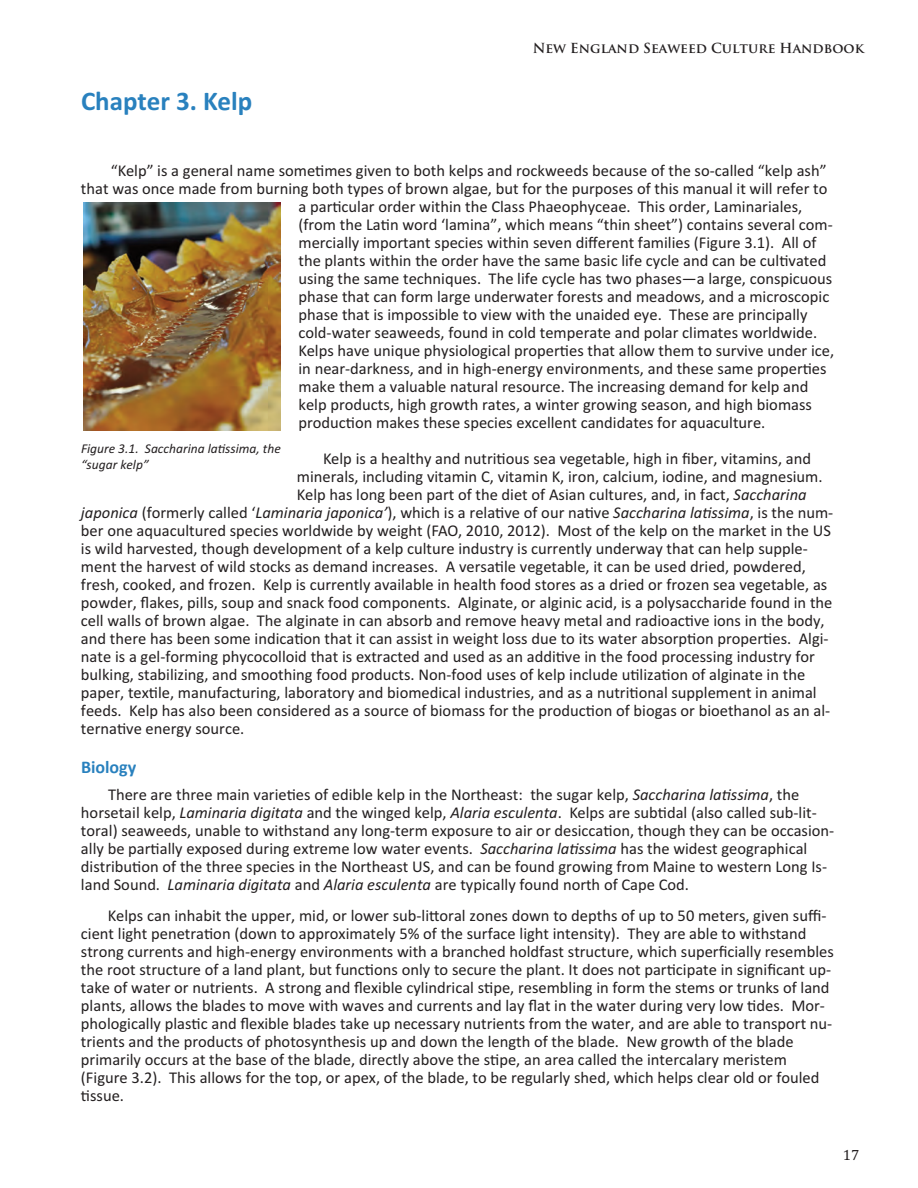
<style>
.page{position:relative;width:918px;height:1188px;background:#fff}
.page>*{position:absolute;margin:0;border:0;box-sizing:border-box;transform-origin:0 0}
.t1{font:700 27px "Calibri";color:#2981be}
.t2{font:700 18px "Calibri";color:#2981be}
.t3{font:16.5px/18px "Calibri";color:#231f20}
.t4{font:15px "Cambria";color:#231f20}
.t5{font:italic 13.5px/16.2px "Calibri";color:#231f20}
.t6{font:700 13.5px "Trajan Pro";color:#231f20}
.s1{font-style:inherit}
.s2{font-style:italic}
</style>
<div class="page">
<svg style="left:83px;top:202px;width:1px;height:228px"></svg>
<img style="left:84px;top:202px;width:197px;height:228px">
<h1 class="t1" style="left:81px;top:91px;width:173px">Chapter 3. K<span class="s1">elp</span></h1>
<p class="t6" style="left:533px;top:41px;width:333px">New England Seaweed Culture Handbook</p>
<p class="t3" style="left:111px;top:162px;width:717px">“Kelp” is a general name sometimes given to both kelps and rockweeds because of the so-called “kelp ash”</p>
<p class="t3" style="left:81px;top:180px;width:748px">that was once made from burning both types of brown algae, but for the purposes of this manual it will refer to</p>
<p class="t3" style="left:298px;top:198px;width:505px">a particular order within the Class Phaeophyceae. This order, Laminariales,</p>
<p class="t3" style="left:298px;top:216px;width:536px">(from the Latin word ‘lamina”, which means “thin sheet”) contains several com-</p>
<p class="t3" style="left:298px;top:234px;width:520px">mercially important species within seven different families (Figure 3.1). All of</p>
<p class="t3" style="left:298px;top:252px;width:529px">the plants within the order have the same basic life cycle and can be cultivated</p>
<p class="t3" style="left:298px;top:270px;width:535px">using the same techniques. The life cycle has two phases—a large, conspicuous</p>
<p class="t3" style="left:298px;top:288px;width:532px">phase that can form large underwater forests and meadows, and a microscopic</p>
<p class="t3" style="left:298px;top:306px;width:511px">phase that is impossible to view with the unaided eye. These are principally</p>
<p class="t3" style="left:298px;top:324px;width:520px">cold-water seaweeds, found in cold temperate and polar climates worldwide.</p>
<p class="t3" style="left:298px;top:342px;width:537px">Kelps have unique physiological properties that allow them to survive under ice,</p>
<p class="t3" style="left:298px;top:360px;width:530px">in near-darkness, and in high-energy environments, and these same properties</p>
<p class="t3" style="left:298px;top:378px;width:511px">make them a valuable natural resource. The increasing demand for kelp and</p>
<p class="t3" style="left:298px;top:396px;width:515px">kelp products, high growth rates, a winter growing season, and high biomass</p>
<p class="t3" style="left:298px;top:414px;width:468px">production makes these species excellent candidates for aquaculture.</p>
<p class="t3" style="left:323px;top:450px;width:490px">Kelp is a healthy and nutritious sea vegetable, high in fiber, vitamins, and</p>
<p class="t3" style="left:297px;top:468px;width:527px">minerals, including vitamin C, vitamin K, iron, calcium, iodine, and magnesium.</p>
<p class="t3" style="left:297px;top:486px;width:511px">Kelp has long been part of the diet of Asian cultures, and, in fact, <span class="s2">Saccharina</span></p>
<p class="t3" style="left:81px;top:504px;width:754px"><span class="s2">japonica</span> (formerly called ‘<span class="s2">Laminaria japonica’</span>), which is a relative of our native <span class="s2">Saccharina latissima</span>, is the num-</p>
<p class="t3" style="left:81px;top:522px;width:751px">ber one aquacultured species worldwide by weight (FAO, 2010, 2012). Most of the kelp on the market in the US</p>
<p class="t3" style="left:81px;top:540px;width:728px">is wild harvested, though development of a kelp culture industry is currently underway that can help supple-</p>
<p class="t3" style="left:81px;top:558px;width:726px">ment the harvest of wild stocks as demand increases. A versatile vegetable, it can be used dried, powdered,</p>
<p class="t3" style="left:81px;top:576px;width:748px">fresh, cooked, and frozen. Kelp is currently available in health food stores as a dried or frozen sea vegetable, as</p>
<p class="t3" style="left:81px;top:594px;width:753px">powder, flakes, pills, soup and snack food components. Alginate, or alginic acid, is a polysaccharide found in the</p>
<p class="t3" style="left:81px;top:612px;width:745px">cell walls of brown algae. The alginate in can absorb and remove heavy metal and radioactive ions in the body,</p>
<p class="t3" style="left:81px;top:630px;width:749px">and there has been some indication that it can assist in weight loss due to its water absorption properties. Algi-</p>
<p class="t3" style="left:81px;top:649px;width:735px">nate is a gel-forming phycocolloid that is extracted and used as an additive in the food processing industry for</p>
<p class="t3" style="left:81px;top:667px;width:726px">bulking, stabilizing, and smoothing food products. Non-food uses of kelp include utilization of alginate in the</p>
<p class="t3" style="left:81px;top:685px;width:737px">paper, textile, manufacturing, laboratory and biomedical industries, and as a nutritional supplement in animal</p>
<p class="t3" style="left:81px;top:703px;width:751px">feeds. Kelp has also been considered as a source of biomass for the production of biogas or bioethanol as an al-</p>
<p class="t3" style="left:81px;top:721px;width:165px">ternative energy source.</p>
<p class="t2" style="left:81px;top:755px;width:57px">Biology</p>
<p class="t3" style="left:81px;top:786px;width:755px;text-indent:27px">There are three main varieties of edible kelp in the Northeast: the sugar kelp, <span class="s2">Saccharina latissima</span>, the horsetail kelp, <span class="s2">Laminaria digitata</span> and the winged kelp, <span class="s2">Alaria esculenta</span>. Kelps are subtidal (also called sub-lit&shy;toral) seaweeds, unable to withstand any long-term exposure to air or desiccation, though they can be occasion&shy;ally be partially exposed during extreme low water events. <span class="s2">Saccharina latissima</span> has the widest geographical distribution of the three species in the Northeast US, and can be found growing from Maine to western Long Is&shy;land Sound. <span class="s2">Laminaria digitata</span> and <span class="s2">Alaria esculenta</span> are typically found north of Cape Cod.</p>
<p class="t3" style="left:81px;top:908px;width:754px;text-indent:27px">Kelps can inhabit the upper, mid, or lower sub-littoral zones down to depths of up to 50 meters, given suffi&shy;cient light penetration (down to approximately 5% of the surface light intensity). They are able to withstand strong currents and high-energy environments with a branched holdfast structure, which superficially resembles the root structure of a land plant, but functions only to secure the plant. It does not participate in significant up&shy;take of water or nutrients. A strong and flexible cylindrical stipe, resembling in form the stems or trunks of land plants, allows the blades to move with waves and currents and lay flat in the water during very low tides. Mor&shy;phologically plastic and flexible blades take up necessary nutrients from the water, and are able to transport nu&shy;trients and the products of photosynthesis up and down the length of the blade. New growth of the blade primarily occurs at the base of the blade, directly above the stipe, an area called the intercalary meristem (Figure 3.2). This allows for the top, or apex, of the blade, to be regularly shed, which helps clear old or fouled tissue.</p>
<p class="t5" style="left:81px;top:441px;width:201px">Figure 3.1. Saccharina latissima, the “sugar kelp”</p>
<p class="t4" style="left:843px;top:1150px;width:18px">17</p>
</div>
